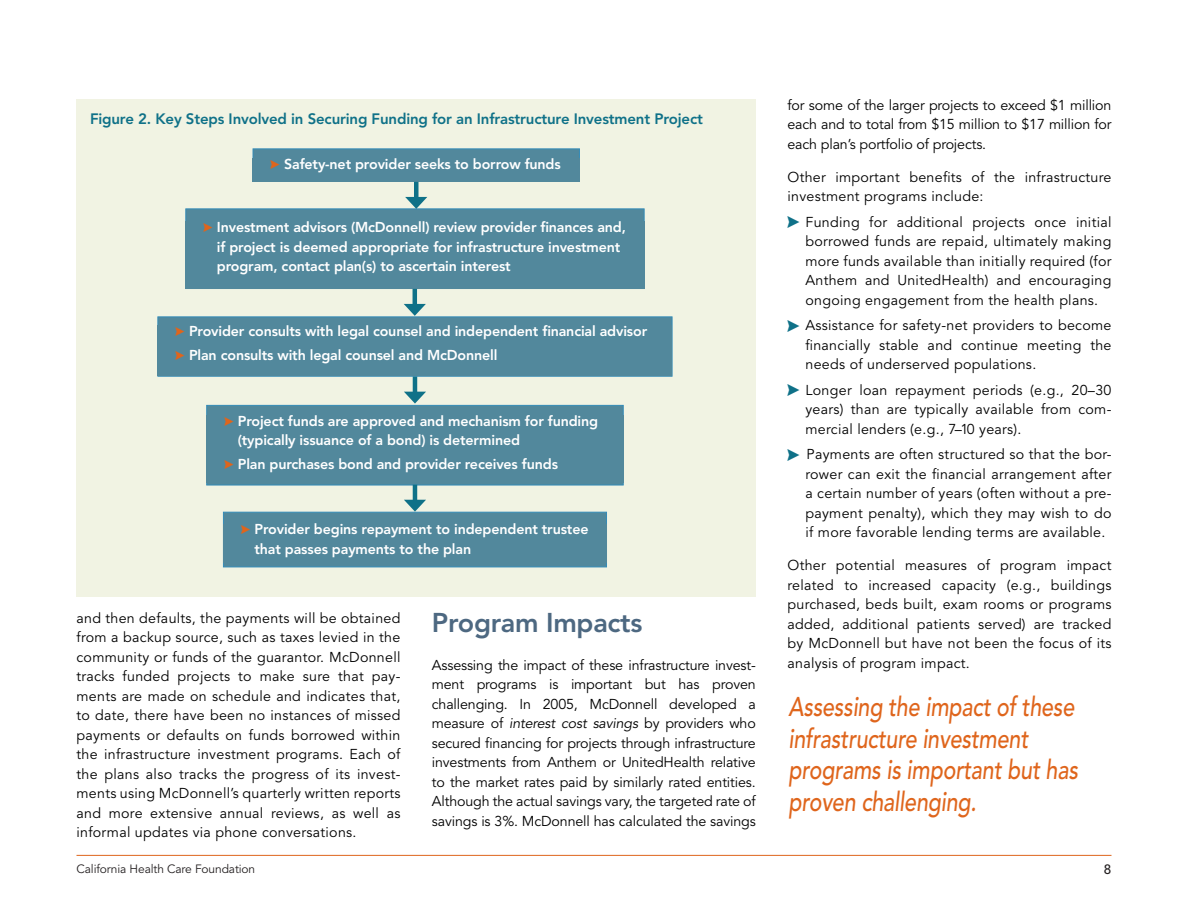
<style>
.page{position:relative;width:1188px;height:918px;background:#fff}
.page>*{position:absolute;margin:0;border:0;box-sizing:border-box;transform-origin:0 0}
.pullout_text{font:italic 500 27px/31.5px "Avenir LT Std";letter-spacing:-.01em;color:#df651c;scale:.8 1}
.head_level_1{font:800 27px "Avenir LT Std";letter-spacing:-.01em;color:#4d6881}
.box_head{font:800 15px "Avenir LT Std";letter-spacing:-.01em;color:#0f7188}
.body_text{font:14.25px/19.5px "Avenir LT Std";letter-spacing:.02em;color:#000;text-align:justify}
.box-indent-1{font:800 14.25px/19.5px "Avenir LT Std";letter-spacing:-.01em;color:#fff}
.body_text-indent{font:14.25px/19.5px "Avenir LT Std";letter-spacing:.02em;color:#000;text-align:justify}
.body_text-indent__la{font:14.25px/19.5px "Avenir LT Std";letter-spacing:.02em;color:#000;text-align:justify}
.t1{font:500 13.5px "Avenir LT Std";color:#231f20}
.t2{font:12px "Avenir LT Std";letter-spacing:-.01em;color:#231f20}
.s1{font-style:italic}
</style>
<div class="page">
<hr style="left:76px;top:855px;width:1036px;height:1px;background:#df651c">
<div style="left:76px;top:99px;width:680px;height:498px;background:#f1f3e3"></div>
<div style="left:253px;top:148px;width:327px;height:34px;background:#52889c;border:1px solid #348bb7"></div>
<div style="left:253px;top:158px;width:327px;height:24px;background:#52889c"></div>
<div style="left:223px;top:512px;width:384px;height:55px;background:#52889c;border:1px solid #348bb7"></div>
<div style="left:223px;top:524px;width:384px;height:39px;background:#52889c"></div>
<div style="left:185px;top:208px;width:460px;height:81px;background:#52889c;border:1px solid #348bb7"></div>
<div style="left:185px;top:221px;width:460px;height:68px;background:#52889c"></div>
<div style="left:206px;top:405px;width:418px;height:80px;background:#52889c;border:1px solid #348bb7"></div>
<div style="left:206px;top:415px;width:418px;height:68px;background:#52889c"></div>
<div style="left:158px;top:316px;width:514px;height:61px;background:#52889c;border:1px solid #348bb7"></div>
<div style="left:158px;top:325px;width:514px;height:51px;background:#52889c"></div>
<hr style="left:413px;top:377px;width:4px;height:19px;background:#0f7188">
<svg style="left:404px;top:392px;width:22px;height:12px"></svg>
<hr style="left:414px;top:182px;width:4px;height:19px;background:#0f7188">
<svg style="left:405px;top:197px;width:22px;height:12px"></svg>
<hr style="left:413px;top:289px;width:4px;height:19px;background:#0f7188">
<svg style="left:404px;top:304px;width:22px;height:12px"></svg>
<hr style="left:413px;top:485px;width:4px;height:19px;background:#0f7188">
<svg style="left:404px;top:500px;width:22px;height:12px"></svg>
<p class="box_head" style="left:90px;top:109px;width:614px">Figure 2. Key Steps Involved in Securing Funding for an Infrastructure Investment Project</p>
<p class="box-indent-1" style="left:284px;top:154px;width:278px">Safety-net provider seeks to borrow funds</p>
<p class="box-indent-1" style="left:217px;top:217px;width:411px">Investment advisors (McDonnell) review provider finances and, if project is deemed appropriate for infrastructure investment program, contact plan(s) to ascertain interest</p>
<p class="box-indent-1" style="left:189px;top:322px;width:460px">Provider consults with legal counsel and independent financial advisor</p>
<p class="box-indent-1" style="left:189px;top:346px;width:310px">Plan consults with legal counsel and McDonnell</p>
<p class="box-indent-1" style="left:238px;top:411px;width:362px">Project funds are approved and mechanism for funding (typically issuance of a bond) is determined</p>
<p class="box-indent-1" style="left:238px;top:455px;width:322px">Plan purchases bond and provider receives funds</p>
<p class="box-indent-1" style="left:255px;top:520px;width:336px">Provider begins repayment to independent trustee that passes payments to the plan</p>
<p class="body_text" style="left:76px;top:609px;width:326px">and then defaults, the payments will be obtained from a backup source, such as taxes levied in the community or funds of the guarantor. McDonnell tracks funded projects to make sure that pay&shy;ments are made on schedule and indicates that, to date, there have been no instances of missed payments or defaults on funds borrowed within the infrastructure investment programs. Each of the plans also tracks the progress of its invest&shy;ments using McDonnell’s quarterly written reports and more extensive annual reviews, as well as informal updates via phone conversations.</p>
<p class="head_level_1" style="left:432px;top:607px;width:212px">Program Impacts</p>
<p class="body_text" style="left:432px;top:656px;width:326px">Assessing the impact of these infrastructure invest&shy;ment programs is important but has proven challenging. In 2005, McDonnell developed a measure of <span class="s1">interest cost savings</span> by providers who secured financing for projects through infrastructure investments from Anthem or UnitedHealth relative to the market rates paid by similarly rated entities.<br>Although the actual savings vary, the targeted rate of savings is 3%. McDonnell has calculated the savings</p>
<p class="body_text" style="left:788px;top:96px;width:326px">for some of the larger projects to exceed $1 million each and to total from $15 million to $17 million for each plan’s portfolio of projects.</p>
<p class="body_text" style="left:788px;top:168px;width:326px">Other important benefits of the infrastructure investment programs include:</p>
<p class="body_text-indent" style="left:806px;top:213px;width:308px">Funding for additional projects once initial borrowed funds are repaid, ultimately making more funds available than initially required (for Anthem and UnitedHealth) and encouraging ongoing engagement from the health plans.</p>
<p class="body_text-indent" style="left:806px;top:316px;width:308px">Assistance for safety-net providers to become financially stable and continue meeting the needs of underserved populations.</p>
<p class="body_text-indent" style="left:806px;top:381px;width:307px">Longer loan repayment periods (e.g., 20–30 years) than are typically available from com&shy;mercial lenders (e.g., 7–10 years).</p>
<p class="body_text-indent__la" style="left:806px;top:445px;width:308px">Payments are often structured so that the bor&shy;rower can exit the financial arrangement after a certain number of years (often without a pre&shy;payment penalty), which they may wish to do if more favorable lending terms are available.</p>
<p class="body_text" style="left:788px;top:556px;width:326px">Other potential measures of program impact related to increased capacity (e.g., buildings purchased, beds built, exam rooms or programs added, additional patients served) are tracked by McDonnell but have not been the focus of its analysis of program impact.</p>
<p class="pullout_text" style="left:788px;top:692px;width:363px">Assessing the impact of these infrastructure investment programs is important but has proven challenging.</p>
<p class="t2" style="left:76px;top:862px;width:180px">California Health Care Foundation</p>
<p class="t1" style="left:1104px;top:862px;width:9px">8</p>
</div>
